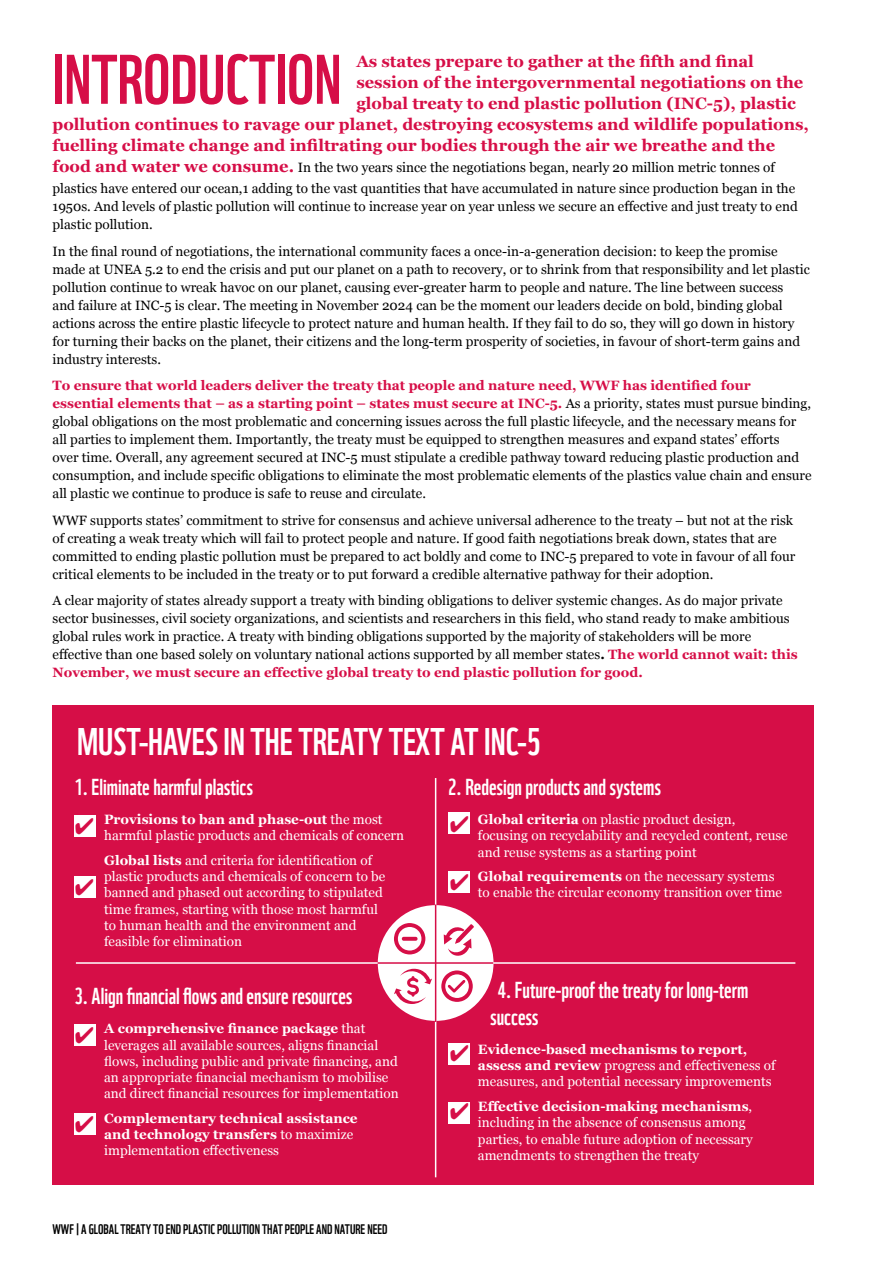
<style>
.page{position:relative;width:893px;height:1263px;background:#fff}
.page>*{position:absolute;margin:0;border:0;box-sizing:border-box;transform-origin:0 0}
.Heading_2{font:68.1px "WWF";color:#d60e47}
.t1{font:37.5px "WWF";color:#fff}
.t2{font:22.5px/27px "WWF";color:#fff}
.t3{font:700 16.5px "Georgia";color:#d60e47}
.t4{font:13.5px/18px "Georgia";color:#000}
.t5{font:13.5px/16.2px "Georgia";color:#fff}
.t6{font:700 13.5px/16.2px "Georgia";color:#fff}
.t7{font:13.5px "WWF";color:#000}
.s1{font-weight:700;font-size:16.5px;color:#d60e47}
.s2{font-weight:700;color:#d60e47}
.s3{font-weight:700}
.s4{font-weight:400}
</style>
<div class="page">
<div style="left:53px;top:705px;width:761px;height:479px;background:#d60e47"></div>
<div style="left:74px;top:1025px;width:22px;height:21px;background:#fff"></div>
<div style="left:448px;top:1043px;width:21px;height:21px;background:#fff"></div>
<div style="left:74px;top:876px;width:21px;height:22px;background:#fff"></div>
<div style="left:74px;top:1113px;width:22px;height:22px;background:#fff"></div>
<div style="left:448px;top:1102px;width:21px;height:21px;background:#fff"></div>
<hr style="left:435px;top:778px;width:1px;height:399px;background:#fff">
<hr style="left:76px;top:962px;width:719px;height:2px;background:#fff">
<div style="left:74px;top:815px;width:21px;height:21px;background:#fff"></div>
<div style="left:448px;top:813px;width:21px;height:21px;background:#fff"></div>
<div style="left:448px;top:871px;width:21px;height:21px;background:#fff"></div>
<div style="left:378px;top:905px;width:115px;height:116px;background:#fff;border-radius:50%"></div>
<svg style="left:394px;top:923px;width:31px;height:31px"></svg>
<svg style="left:444px;top:924px;width:30px;height:32px"></svg>
<hr style="left:435px;top:904px;width:1px;height:118px;background:#d60e47">
<hr style="left:378px;top:962px;width:115px;height:2px;background:#d60e47">
<svg style="left:394px;top:969px;width:38px;height:35px"></svg>
<svg style="left:441px;top:970px;width:32px;height:32px"></svg>
<p class="Heading_2" style="left:53px;top:26px;width:290px">INTRODUCTION</p>
<p class="t3" style="left:356px;top:49px;width:399px">As states prepare to gather at the fifth and final</p>
<p class="t3" style="left:356px;top:70px;width:448px">session of the intergovernmental negotiations on the</p>
<p class="t3" style="left:356px;top:91px;width:441px">global treaty to end plastic pollution (INC-5), plastic</p>
<p class="t3" style="left:53px;top:112px;width:758px">pollution continues to ravage our planet, destroying ecosystems and wildlife populations,</p>
<p class="t3" style="left:53px;top:133px;width:724px">fuelling climate change and infiltrating our bodies through the air we breathe and the</p>
<p class="t4" style="left:53px;top:157px;width:744px;line-height:21px"><span class="s1">food and water we consume.</span> In the two years since the negotiations began, nearly 20 million metric tonnes of plastics have entered our ocean,1 adding to the vast quantities that have accumulated in nature since production began in the</p>
<p class="t4" style="left:53px;top:197px;width:747px">1950s. And levels of plastic pollution will continue to increase year on year unless we secure an effective and just treaty to end plastic pollution.</p>
<p class="t4" style="left:53px;top:242px;width:759px">In the final round of negotiations, the international community faces a once-in-a-generation decision: to keep the promise made at UNEA 5.2 to end the crisis and put our planet on a path to recovery, or to shrink from that responsibility and let plastic pollution continue to wreak havoc on our planet, causing ever-greater harm to people and nature. The line between success<br>and failure at INC-5 is clear. The meeting in November 2024 can be the moment our leaders decide on bold, binding global actions across the entire plastic lifecycle to protect nature and human health. If they fail to do so, they will go down in history for turning their backs on the planet, their citizens and the long-term prosperity of societies, in favour of short-term gains and industry interests.</p>
<p class="t4" style="left:53px;top:376px;width:761px"><span class="s2">To ensure that world leaders deliver the treaty that people and nature need, WWF has identified four essential elements that – as a starting point – states must secure at INC-5.</span> As a priority, states must pursue binding, global obligations on the most problematic and concerning issues across the full plastic lifecycle, and the necessary means for all parties to implement them. Importantly, the treaty must be equipped to strengthen measures and expand states’ efforts<br>over time. Overall, any agreement secured at INC-5 must stipulate a credible pathway toward reducing plastic production and consumption, and include specific obligations to eliminate the most problematic elements of the plastics value chain and ensure all plastic we continue to produce is safe to reuse and circulate.</p>
<p class="t4" style="left:53px;top:511px;width:744px">WWF supports states’ commitment to strive for consensus and achieve universal adherence to the treaty – but not at the risk of creating a weak treaty which will fail to protect people and nature. If good faith negotiations break down, states that are committed to ending plastic pollution must be prepared to act boldly and come to INC-5 prepared to vote in favour of all four critical elements to be included in the treaty or to put forward a credible alternative pathway for their adoption.</p>
<p class="t4" style="left:53px;top:591px;width:747px">A clear majority of states already support a treaty with binding obligations to deliver systemic changes. As do major private sector businesses, civil society organizations, and scientists and researchers in this field, who stand ready to make ambitious global rules work in practice. A treaty with binding obligations supported by the majority of stakeholders will be more effective than one based solely on voluntary national actions supported by all member states<span class="s3">.</span> <span class="s2">The world cannot wait: this November, we must secure an effective global treaty to end plastic pollution for good.</span></p>
<p class="t1" style="left:77px;top:712px;width:465px">MUST-HAVES IN THE TREATY TEXT AT INC-5</p>
<p class="t2" style="left:74px;top:771px;width:180px">1. Eliminate harmful plastics</p>
<p class="t5" style="left:104px;top:811px;width:301px"><span class="s3">Provisions to ban and phase-out</span> the most harmful plastic products and chemicals of concern</p>
<p class="t5" style="left:104px;top:852px;width:283px"><span class="s3">Global lists</span> and criteria for identification of plastic products and chemicals of concern to be banned and phased out according to stipulated time frames, starting with those most harmful to human health and the environment and feasible for elimination</p>
<p class="t2" style="left:74px;top:980px;width:280px">3. Align financial flows and ensure resources</p>
<p class="t5" style="left:104px;top:1020px;width:296px"><span class="s3">A comprehensive finance package</span> that leverages all available sources, aligns financial flows, including public and private financing, and an appropriate financial mechanism to mobilise and direct financial resources for implementation</p>
<p class="t6" style="left:104px;top:1109px;width:255px">Complementary technical assistance and technology transfers <span class="s4">to maximize implementation effectiveness</span></p>
<p class="t7" style="left:53px;top:1219px;width:336px">WWF| A GLOBAL TREATY TO END PLASTIC POLLUTION THAT PEOPLE AND NATURE NEED</p>
<p class="t2" style="left:448px;top:771px;width:214px">2. Redesign products and systems</p>
<p class="t5" style="left:478px;top:811px;width:311px"><span class="s3">Global criteria</span> on plastic product design, focusing on recyclability and recycled content, reuse and reuse systems as a starting point</p>
<p class="t5" style="left:478px;top:868px;width:306px"><span class="s3">Global requirements</span> on the necessary systems to enable the circular economy transition over time</p>
<p class="t2" style="left:490px;top:974px;width:260px;text-indent:8px">4. Future-proof the treaty for long-term success</p>
<p class="t5" style="left:478px;top:1041px;width:299px"><span class="s3">Evidence-based mechanisms to report, assess and review</span> progress and effectiveness of measures, and potential necessary improvements</p>
<p class="t5" style="left:478px;top:1098px;width:276px"><span class="s3">Effective decision-making mechanisms</span>, including in the absence of consensus among parties, to enable future adoption of necessary amendments to strengthen the treaty</p>
</div>
